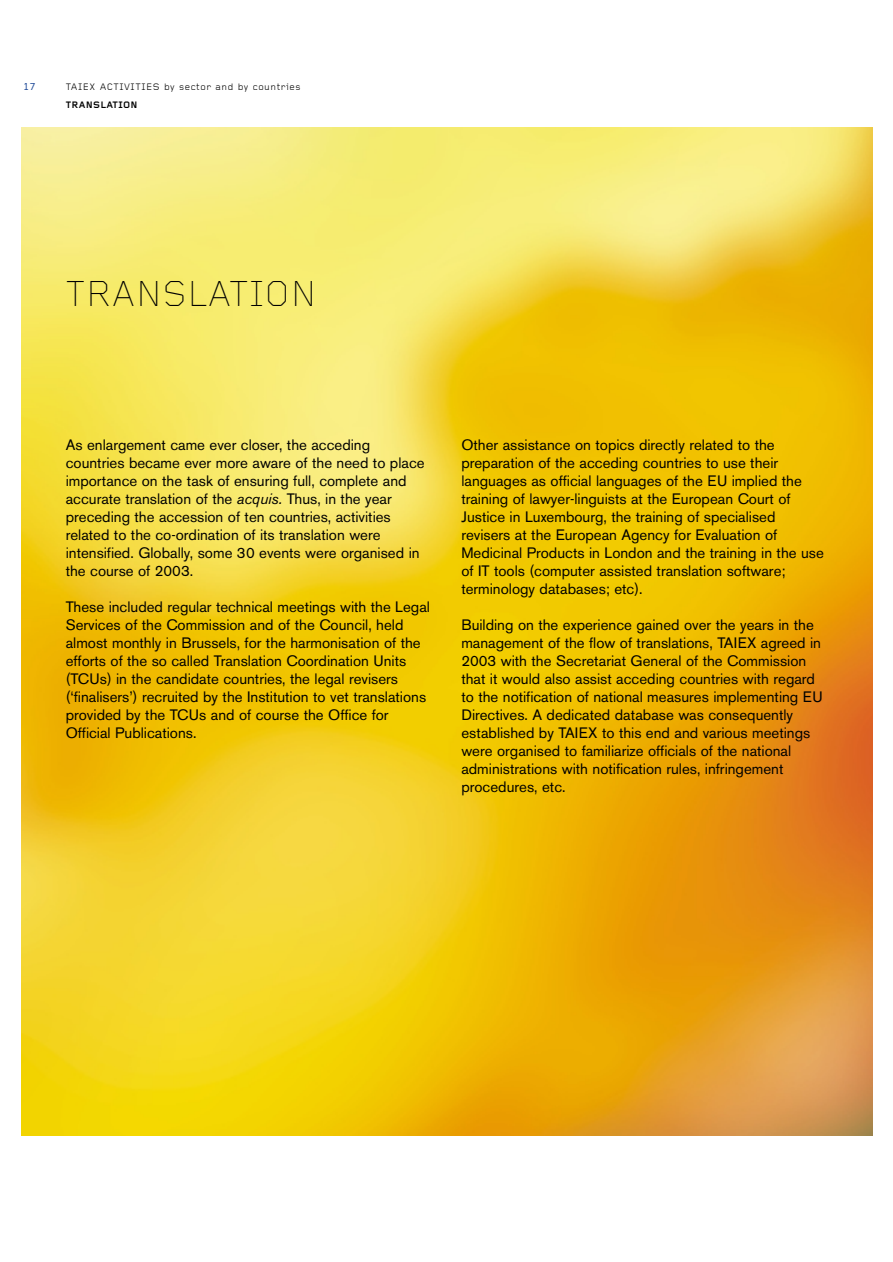
<style>
.page{position:relative;width:893px;height:1262px;background:#fff}
.page>*{position:absolute;margin:0;border:0;box-sizing:border-box;transform-origin:0 0}
.t1{font:300 37.5px "Foundry Gridnik";letter-spacing:.03em;color:#000}
.t2{font:15px/18px "Akzidenz Grotesk BE";color:#000}
.t3{font:500 10.5px "Foundry Gridnik";color:#26509b}
.t4{font:9.75px "Foundry Gridnik";letter-spacing:.055em;color:#000}
.t5{font:700 9.75px "Foundry Gridnik";letter-spacing:.03em;color:#000}
.s1{font-style:italic}
</style>
<div class="page">
<img style="left:22px;top:128px;width:850px;height:1007px">
<p class="t3" style="left:23px;top:83px;width:14px">17</p>
<p class="t4" style="left:66px;top:84px;width:236px">TAIEX ACTIVITIES by sector and by countries</p>
<p class="t5" style="left:66px;top:102px;width:73px">TRANSLATION</p>
<h1 class="t1" style="left:66px;top:281px;width:252px">TRANSLATION</h1>
<p class="t2" style="left:66px;top:437px;width:360px">As enlargement came ever closer, the acceding countries became ever more aware of the need to place importance on the task of ensuring full, complete and accurate translation of the <span class="s1">acquis.</span> Thus, in the year preceding the accession of ten countries, activities related to the co-ordination of its translation were intensified. Globally, some 30 events were organised in the course of 2003.</p>
<p class="t2" style="left:66px;top:599px;width:366px">These included regular technical meetings with the Legal Services of the Commission and of the Council, held almost monthly in Brussels, for the harmonisation of the efforts of the so called Translation Coordination Units (TCUs) in the candidate countries, the legal revisers (‘finalisers’) recruited by the Institution to vet translations provided by the TCUs and of course the Office for Official Publications.</p>
<p class="t2" style="left:461px;top:437px;width:364px">Other assistance on topics directly related to the preparation of the acceding countries to use their languages as official languages of the EU implied the training of lawyer-linguists at the European Court of Justice in Luxembourg, the training of specialised revisers at the European Agency for Evaluation of Medicinal Products in London and the training in the use of IT tools (computer assisted translation software; terminology databases; etc).</p>
<p class="t2" style="left:461px;top:617px;width:363px">Building on the experience gained over the years in the management of the flow of translations, TAIEX agreed in 2003 with the Secretariat General of the Commission that it would also assist acceding countries with regard to the notification of national measures implementing EU Directives. A dedicated database was consequently established by TAIEX to this end and various meetings were organised to familiarize officials of the national administrations with notification rules, infringement procedures, etc.</p>
</div>
